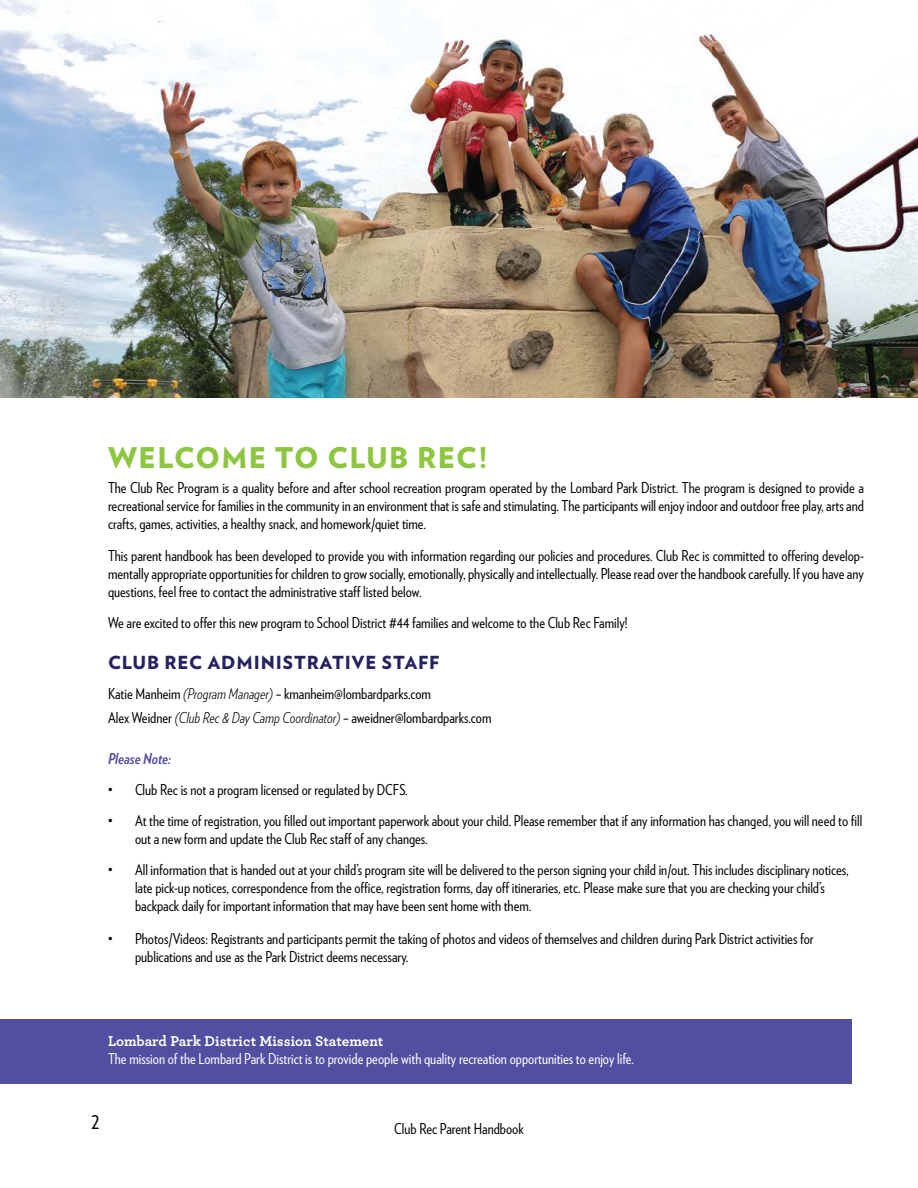
<style>
.page{position:relative;width:918px;height:1188px;background:#fff}
.page>*{position:absolute;margin:0;border:0;box-sizing:border-box;transform-origin:0 0}
.t1{font:900 28.5px "Verlag";letter-spacing:.05em;color:#8dc63f}
.t2{font:21px "Verlag Condensed";color:#000}
.t3{font:900 18px "Verlag";letter-spacing:.05em;color:#262262}
.t4{font:15px/18px "Verlag Condensed";color:#000}
.t5{font:15px "Verlag Condensed";color:#fff}
.t6{font:700 15px "Archer";color:#fff}
.t7{font:italic 700 15px "Verlag Condensed";color:#524fa1}
.s1{font-weight:300;font-style:italic}
</style>
<div class="page">
<div style="left:0;top:1020px;width:851px;height:64px;background:#524fa1"></div>
<img style="left:0;top:0;width:918px;height:397px">
<h1 class="t1" style="left:108px;top:435px;width:381px">WELCOME TO CLUB REC!</h1>
<p class="t4" style="left:108px;top:478px;width:758px;text-align:justify">The Club Rec Program is a quality before and after school recreation program operated by the Lombard Park District. The program is designed to provide a recreational service for families in the community in an environment that is safe and stimulating. The participants will enjoy indoor and outdoor free play, arts and crafts, games, activities, a healthy snack, and homework/quiet time.</p>
<p class="t4" style="left:108px;top:546px;width:758px;text-align:justify">This parent handbook has been developed to provide you with information regarding our policies and procedures. Club Rec is committed to offering develop&shy;mentally appropriate opportunities for children to grow socially, emotionally, physically and intellectually. Please read over the handbook carefully. If you have any questions, feel free to contact the administrative staff listed below.</p>
<p class="t4" style="left:108px;top:613px;width:521px">We are excited to offer this new program to School District #44 families and welcome to the Club Rec Family!</p>
<p class="t3" style="left:108px;top:647px;width:333px">CLUB REC ADMINISTRATIVE STAFF</p>
<p class="t4" style="left:108px;top:682px;width:385px;line-height:24px">Katie Manheim <span class="s1">(Program Manager)</span> – kmanheim@lombardparks.com<br>Alex Weidner <span class="s1">(Club Rec &amp; Day Camp Coordinator)</span> – aweidner@lombardparks.com</p>
<p class="t7" style="left:108px;top:747px;width:65px">Please Note:</p>
<p class="t4" style="left:108px;top:781px;width:301px">• Club Rec is not a program licensed or regulated by DCFS.</p>
<p class="t4" style="left:135px;top:811px;width:729px;text-indent:-27px">• At the time of registration, you filled out important paperwork about your child. Please remember that if any information has changed, you will need to fill out a new form and update the Club Rec staff of any changes.</p>
<p class="t4" style="left:135px;top:860px;width:715px;text-indent:-27px">• All information that is handed out at your child’s program site will be delivered to the person signing your child in/out. This includes disciplinary notices, late pick-up notices, correspondence from the office, registration forms, day off itineraries, etc. Please make sure that you are checking your child’s backpack daily for important information that may have been sent home with them.</p>
<p class="t4" style="left:135px;top:929px;width:680px;text-indent:-27px">• Photos/Videos: Registrants and participants permit the taking of photos and videos of themselves and children during Park District activities for publications and use as the Park District deems necessary.</p>
<p class="t6" style="left:108px;top:1030px;width:277px">Lombard Park District Mission Statement</p>
<p class="t5" style="left:108px;top:1048px;width:528px">The mission of the Lombard Park District is to provide people with quality recreation opportunities to enjoy life.</p>
<h2 class="t2" style="left:91px;top:1107px;width:10px">2</h2>
<p class="t4" style="left:394px;top:1119px;width:131px">Club Rec Parent Handbook</p>
</div>
